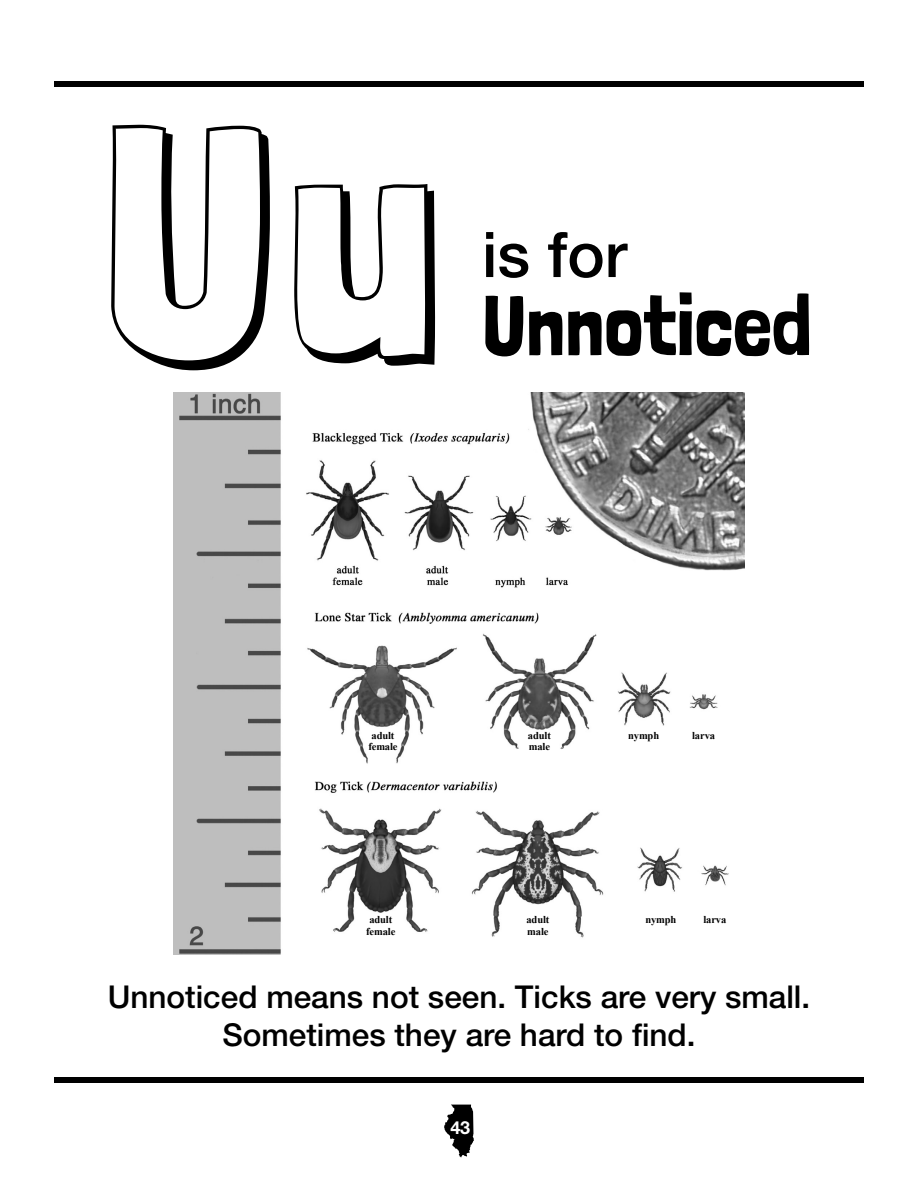
<style>
.page{position:relative;width:918px;height:1188px;background:#fff}
.page>*{position:absolute;margin:0;border:0;box-sizing:border-box;transform-origin:0 0}
.LettersOutline{font:332.85px "Londrina Shadow";color:#000}
.is_for__Subject{font:87px "Londrina Solid";color:#000}
.Is_for{font:500 63px "Helvetica Neue LT Std";color:#000}
.t1{font:500 31.5px/37.8px "Helvetica Neue LT Std";color:#000;text-align:center}
.t2{font:700 18px "Helvetica Neue LT Std";color:#fff}
.t3{font:700 10.5px/11.2px "Times New Roman";letter-spacing:-.01em;color:#000}
</style>
<div class="page">
<div style="left:54px;top:1077px;width:810px;height:6px;background:#000"></div>
<svg style="left:444px;top:1105px;width:30px;height:52px"></svg>
<div style="left:54px;top:81px;width:810px;height:6px;background:#000"></div>
<img style="left:173px;top:392px;width:572px;height:563px">
<p class="LettersOutline" style="left:102px;top:41px;width:336px">Uu</p>
<p class="Is_for" style="left:482px;top:217px;width:146px">is for</p>
<p class="is_for__Subject" style="left:482px;top:274px;width:331px">Unnoticed</p>
<p class="t3" style="left:368px;top:729px;width:31px">adult female</p>
<p class="t3" style="left:528px;top:729px;width:24px">adult male</p>
<p class="t3" style="left:628px;top:729px;width:33px">nymph</p>
<p class="t3" style="left:692px;top:729px;width:24px">larva</p>
<p class="t3" style="left:366px;top:914px;width:31px">adult female</p>
<p class="t3" style="left:526px;top:914px;width:24px">adult male</p>
<p class="t3" style="left:645px;top:914px;width:33px">nymph</p>
<p class="t3" style="left:703px;top:914px;width:24px">larva</p>
<p class="t1" style="left:108px;top:978px;width:704px">Unnoticed means not seen. Ticks are very small.<br>Sometimes they are hard to find.</p>
<p class="t2" style="left:450px;top:1116px;width:21px">43</p>
</div>
